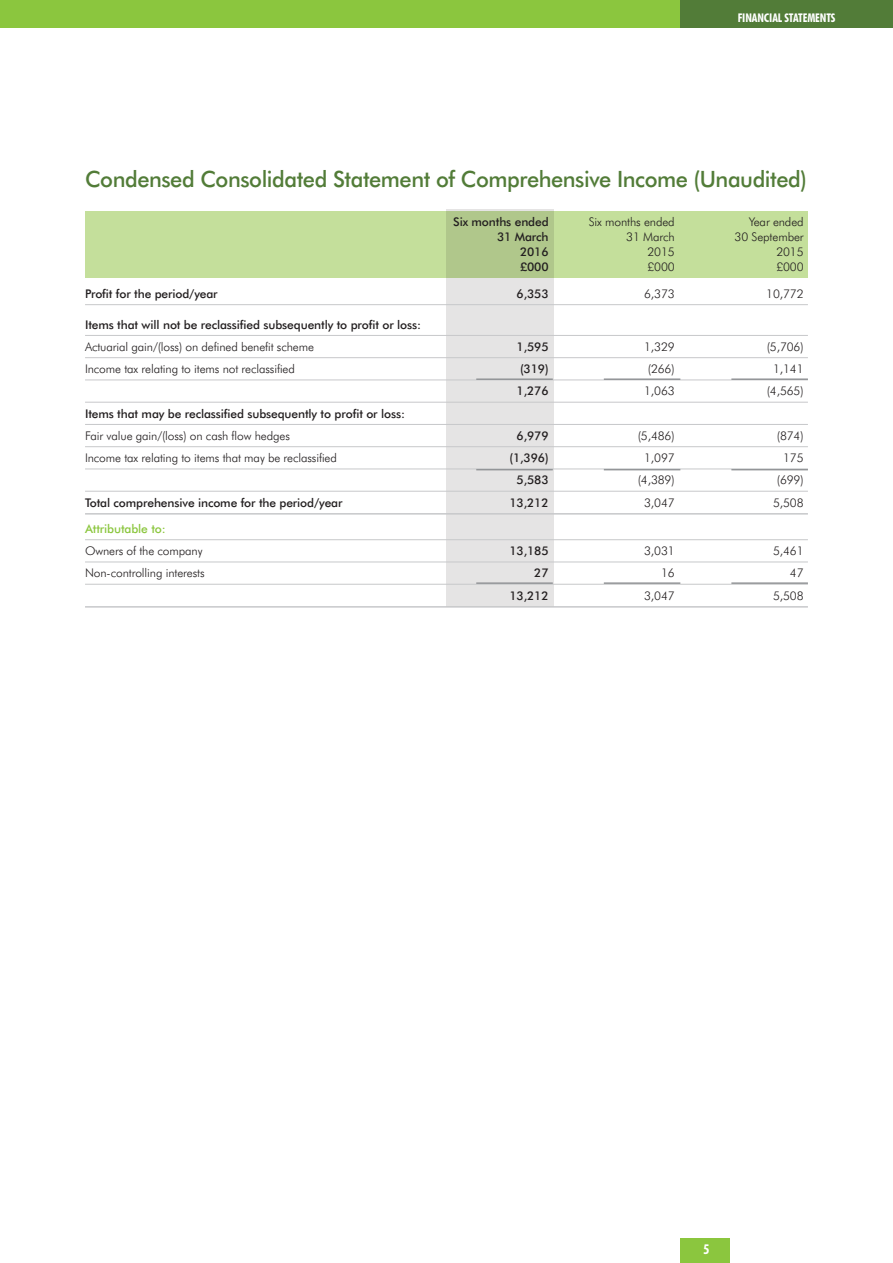
<style>
.page{position:relative;width:893px;height:1263px;background:#fff}
.page>*{position:absolute;margin:0;border:0;box-sizing:border-box;transform-origin:0 0}
.Main_sub_head{font:500 22.5px "Futura BT";letter-spacing:-.02em;color:#527c38}
.t1{font:700 condensed 13.5px "Futura BT";color:#fff}
.TableTabsRules{font:300 12px "Futura BT";letter-spacing:-.01em;color:#231f20}
.TableTabsRules-2{font:500 12px "Futura BT";letter-spacing:-.01em;color:#231f20}
.text{font:300 12px "Futura BT";letter-spacing:-.01em;color:#231f20}
.text-2{font:500 12px "Futura BT";letter-spacing:-.01em;color:#231f20}
.t2{font:700 condensed 12px "Futura BT";letter-spacing:-.01em;color:#fff}
.TableTabsRules-3{font:500 12px "Futura BT";letter-spacing:-.01em;color:#8bc63e}
</style>
<div class="page">
<div style="left:680px;top:1238px;width:50px;height:25px;background:#8bc63e"></div>
<div style="left:0;top:0;width:893px;height:28px;background:#8bc63e"></div>
<div style="left:680px;top:0;width:213px;height:28px;background:#527c38"></div>
<div style="left:85px;top:211px;width:723px;height:67px;background:#c4df9b"></div>
<svg style="left:446px;top:210px;width:108px;height:396px;background:#dbded3"></svg>
<hr style="left:85px;top:304px;width:723px;height:1px;background:#c7c8ca">
<hr style="left:85px;top:335px;width:723px;height:1px;background:#c7c8ca">
<hr style="left:85px;top:357px;width:723px;height:1px;background:#c7c8ca">
<hr style="left:85px;top:380px;width:723px;height:1px;background:#c7c8ca">
<hr style="left:85px;top:402px;width:723px;height:1px;background:#c7c8ca">
<hr style="left:85px;top:424px;width:723px;height:1px;background:#c7c8ca">
<hr style="left:85px;top:446px;width:723px;height:1px;background:#c7c8ca">
<hr style="left:85px;top:469px;width:723px;height:1px;background:#c7c8ca">
<hr style="left:85px;top:491px;width:723px;height:1px;background:#c7c8ca">
<hr style="left:85px;top:513px;width:723px;height:2px;background:#c7c8ca">
<hr style="left:85px;top:539px;width:723px;height:1px;background:#c7c8ca">
<hr style="left:85px;top:562px;width:723px;height:1px;background:#c7c8ca">
<hr style="left:85px;top:584px;width:723px;height:1px;background:#c7c8ca">
<hr style="left:85px;top:606px;width:723px;height:2px;background:#c7c8ca">
<hr style="left:476px;top:469px;width:77px;height:1px;background:#939598">
<hr style="left:604px;top:469px;width:76px;height:1px;background:#939598">
<hr style="left:731px;top:469px;width:77px;height:1px;background:#939598">
<hr style="left:476px;top:378px;width:77px;height:2px;background:#939598">
<hr style="left:604px;top:378px;width:76px;height:2px;background:#939598">
<hr style="left:731px;top:378px;width:77px;height:2px;background:#939598">
<hr style="left:476px;top:582px;width:77px;height:2px;background:#939598">
<hr style="left:604px;top:582px;width:76px;height:2px;background:#939598">
<hr style="left:731px;top:582px;width:77px;height:2px;background:#939598">
<p class="t2" style="left:738px;top:10px;width:99px">FINANCIAL STATEMENTS</p>
<p class="Main_sub_head" style="left:85px;top:166px;width:723px">Condensed Consolidated Statement of Comprehensive Income (Unaudited)</p>
<p class="text-2" style="left:453px;top:215px;width:97px">Six months ended</p>
<p class="text" style="left:589px;top:215px;width:87px">Six months ended</p>
<p class="text" style="left:749px;top:215px;width:56px">Year ended</p>
<p class="text-2" style="left:497px;top:230px;width:53px">31 March</p>
<p class="text" style="left:626px;top:230px;width:50px">31 March</p>
<p class="text" style="left:735px;top:230px;width:71px">30 September</p>
<p class="text-2" style="left:520px;top:245px;width:30px">2016</p>
<p class="text" style="left:647px;top:245px;width:29px">2015</p>
<p class="text" style="left:776px;top:245px;width:29px">2015</p>
<p class="text-2" style="left:520px;top:260px;width:30px">£000</p>
<p class="text" style="left:647px;top:260px;width:29px">£000</p>
<p class="text" style="left:776px;top:260px;width:29px">£000</p>
<p class="TableTabsRules-2" style="left:85px;top:286px;width:134px">Profit for the period/year</p>
<p class="TableTabsRules-2" style="left:516px;top:286px;width:34px">6,353</p>
<p class="TableTabsRules" style="left:644px;top:286px;width:32px">6,373</p>
<p class="TableTabsRules" style="left:766px;top:286px;width:39px">10,772</p>
<p class="TableTabsRules-2" style="left:85px;top:317px;width:337px">Items that will not be reclassified subsequently to profit or loss:</p>
<p class="TableTabsRules" style="left:85px;top:339px;width:231px">Actuarial gain/(loss) on defined benefit scheme</p>
<p class="TableTabsRules-2" style="left:516px;top:339px;width:34px">1,595</p>
<p class="TableTabsRules" style="left:644px;top:339px;width:32px">1,329</p>
<p class="TableTabsRules" style="left:767px;top:339px;width:38px">(5,706)</p>
<p class="TableTabsRules" style="left:85px;top:362px;width:211px">Income tax relating to items not reclassified</p>
<p class="TableTabsRules-2" style="left:520px;top:362px;width:30px">(319)</p>
<p class="TableTabsRules" style="left:648px;top:362px;width:28px">(266)</p>
<p class="TableTabsRules" style="left:773px;top:362px;width:32px">1,141</p>
<p class="TableTabsRules-2" style="left:516px;top:384px;width:34px">1,276</p>
<p class="TableTabsRules" style="left:644px;top:384px;width:32px">1,063</p>
<p class="TableTabsRules" style="left:767px;top:384px;width:38px">(4,565)</p>
<p class="TableTabsRules-2" style="left:85px;top:406px;width:321px">Items that may be reclassified subsequently to profit or loss:</p>
<p class="TableTabsRules" style="left:85px;top:428px;width:206px">Fair value gain/(loss) on cash flow hedges</p>
<p class="TableTabsRules-2" style="left:516px;top:428px;width:34px">6,979</p>
<p class="TableTabsRules" style="left:638px;top:428px;width:38px">(5,486)</p>
<p class="TableTabsRules" style="left:777px;top:428px;width:28px">(874)</p>
<p class="TableTabsRules" style="left:85px;top:451px;width:253px">Income tax relating to items that may be reclassified</p>
<p class="TableTabsRules-2" style="left:509px;top:451px;width:41px">(1,396)</p>
<p class="TableTabsRules" style="left:644px;top:451px;width:32px">1,097</p>
<p class="TableTabsRules" style="left:783px;top:451px;width:22px">175</p>
<p class="TableTabsRules-2" style="left:516px;top:473px;width:34px">5,583</p>
<p class="TableTabsRules" style="left:638px;top:473px;width:38px">(4,389)</p>
<p class="TableTabsRules" style="left:777px;top:473px;width:28px">(699)</p>
<p class="TableTabsRules-2" style="left:85px;top:495px;width:259px">Total comprehensive income for the period/year</p>
<p class="TableTabsRules-2" style="left:509px;top:495px;width:41px">13,212</p>
<p class="TableTabsRules" style="left:644px;top:495px;width:32px">3,047</p>
<p class="TableTabsRules" style="left:773px;top:495px;width:32px">5,508</p>
<p class="TableTabsRules-3" style="left:85px;top:521px;width:82px">Attributable to:</p>
<p class="TableTabsRules" style="left:85px;top:544px;width:119px">Owners of the company</p>
<p class="TableTabsRules-2" style="left:509px;top:544px;width:41px">13,185</p>
<p class="TableTabsRules" style="left:644px;top:544px;width:32px">3,031</p>
<p class="TableTabsRules" style="left:773px;top:544px;width:32px">5,461</p>
<p class="TableTabsRules" style="left:85px;top:566px;width:121px">Non-controlling interests</p>
<p class="TableTabsRules-2" style="left:534px;top:566px;width:16px">27</p>
<p class="TableTabsRules" style="left:661px;top:566px;width:15px">16</p>
<p class="TableTabsRules" style="left:790px;top:566px;width:15px">47</p>
<p class="TableTabsRules-2" style="left:509px;top:588px;width:41px">13,212</p>
<p class="TableTabsRules" style="left:644px;top:588px;width:32px">3,047</p>
<p class="TableTabsRules" style="left:773px;top:588px;width:32px">5,508</p>
<p class="t1" style="left:703px;top:1241px;width:7px">5</p>
</div>
